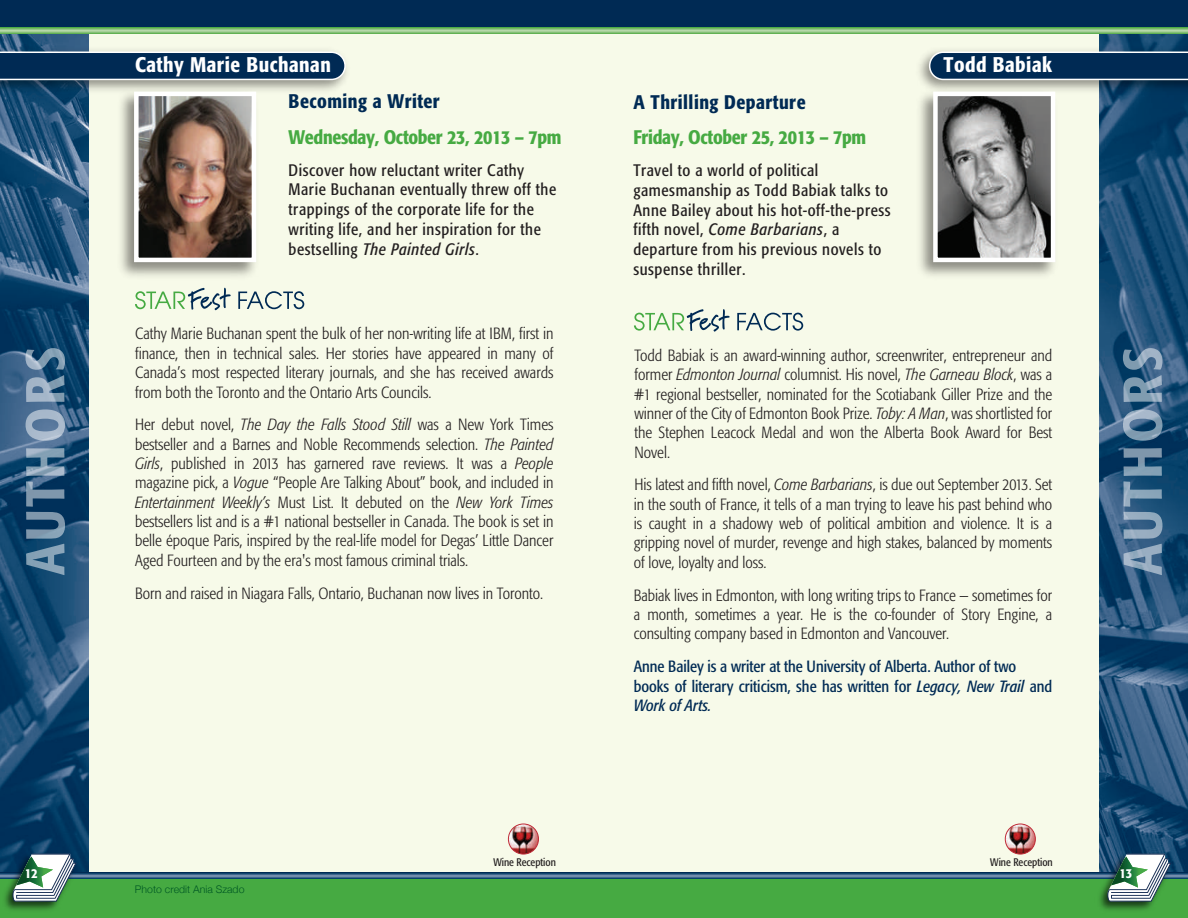
<style>
.page{position:relative;width:1188px;height:918px;background:#fff}
.page>*{position:absolute;margin:0;border:0;box-sizing:border-box;transform-origin:0 0}
.t1{font:500 condensed 21px "Formata";letter-spacing:.025em;color:#fff}
.t2{font:500 condensed 19.5px "Formata";letter-spacing:-.015em;color:#46aa42}
.t3{font:500 condensed 19.5px "Formata";letter-spacing:.025em;color:#002a54}
.t4{font:condensed 16.5px/19.8px "Formata";letter-spacing:.035em;color:#231f20}
.t5{font:300 condensed 16.2px/19.4px "Formata";color:#231f20;text-align:justify}
.t6{font:condensed 16.2px/19.4px "Formata";color:#002a54}
.t7{font:500 condensed 13.5px "Formata";color:#fff}
.t8{font:condensed 10.95px "Formata";color:#231f20}
.t9{font:300 10.5px "Helvetica Neue";color:#005924}
.s1{font-style:italic}
</style>
<div class="page">
<div style="left:89px;top:27px;width:1010px;height:850px;background:#f7fae9"></div>
<img style="left:1099px;top:33px;width:89px;height:839px">
<img style="left:0;top:33px;width:89px;height:839px">
<div style="left:0;top:0;width:1188px;height:27px;background:#002a54"></div>
<div style="left:0;top:878px;width:1188px;height:40px;background:#46aa42"></div>
<svg style="left:81px;top:872px;width:1107px;height:7px;background:#355e84"></svg>
<svg style="left:0;top:27px;width:1188px;height:6px;background:#88c27c"></svg>
<img style="left:0;top:43px;width:347px;height:55px">
<svg style="left:0;top:52px;width:346px;height:28px;background:#123960"></svg>
<svg style="left:301px;top:291px;width:3px;height:18px"></svg>
<img style="left:72px;top:74px;width:229px;height:236px">
<img style="left:139px;top:97px;width:112px;height:160px">
<div style="left:134px;top:92px;width:122px;height:170px;border:4px solid #fff"></div>
<svg style="left:25px;top:348px;width:40px;height:227px;background:#587a98"></svg>
<svg style="left:1123px;top:348px;width:39px;height:227px;background:#5a7d9b"></svg>
<img style="left:919px;top:43px;width:269px;height:55px">
<svg style="left:929px;top:52px;width:259px;height:28px;background:#11385f"></svg>
<img style="left:919px;top:72px;width:224px;height:350px">
<img style="left:938px;top:97px;width:112px;height:160px">
<div style="left:933px;top:92px;width:122px;height:170px;border:4px solid #fff"></div>
<svg style="left:634px;top:309px;width:96px;height:23px"></svg>
<svg style="left:737px;top:313px;width:66px;height:18px"></svg>
<img style="left:508px;top:824px;width:30px;height:30px;border-radius:15px">
<div style="left:508px;top:824px;width:31px;height:30px;border:1px solid #bf2b37;border-radius:50%"></div>
<img style="left:1005px;top:824px;width:30px;height:30px;border-radius:15px">
<div style="left:1005px;top:824px;width:30px;height:30px;border:1px solid #bf2b37;border-radius:50%"></div>
<img style="left:0;top:849px;width:81px;height:61px">
<svg style="left:12px;top:854px;width:64px;height:48px"></svg>
<img style="left:1094px;top:849px;width:82px;height:61px">
<svg style="left:1107px;top:854px;width:64px;height:48px"></svg>
<p class="t1" style="left:135px;top:52px;width:197px">Cathy Marie Buchanan</p>
<p class="t3" style="left:289px;top:90px;width:153px">Becoming a Writer</p>
<p class="t2" style="left:289px;top:125px;width:274px">Wednesday, October 23, 2013 – 7pm</p>
<p class="t4" style="left:289px;top:160px;width:269px">Discover how reluctant writer Cathy Marie Buchanan eventually threw off the trappings of the corporate life for the writing life, and her inspiration for the bestselling <span class="s1">The Painted Girls</span>.</p>
<p class="t5" style="left:135px;top:324px;width:420px">Cathy Marie Buchanan spent the bulk of her non-writing life at IBM, first in finance, then in technical sales. Her stories have appeared in many of Canada’s most respected literary journals, and she has received awards from both the Toronto and the Ontario Arts Councils.</p>
<p class="t5" style="left:135px;top:415px;width:420px">Her debut novel, <span class="s1">The Day the Falls Stood Still</span> was a New York Times bestseller and a Barnes and Noble Recommends selection. <span class="s1">The Painted Girls</span>, published in 2013 has garnered rave reviews. It was a <span class="s1">People </span>magazine pick, a <span class="s1">Vogue</span> “People Are Talking About” book, and included in <span class="s1">Entertainment Weekly’s</span> Must List. It debuted on the <span class="s1">New York Times </span>bestsellers list and is a #1 national bestseller in Canada. The book is set in belle époque Paris, inspired by the real-life model for Degas’ Little Dancer Aged Fourteen and by the era's most famous criminal trials.</p>
<p class="t5" style="left:135px;top:584px;width:410px">Born and raised in Niagara Falls, Ontario, Buchanan now lives in Toronto.</p>
<p class="t3" style="left:633px;top:90px;width:174px">A Thrilling Departure</p>
<p class="t2" style="left:633px;top:125px;width:234px">Friday, October 25, 2013 – 7pm</p>
<p class="t4" style="left:633px;top:160px;width:259px">Travel to a world of political gamesmanship as Todd Babiak talks to<br>Anne Bailey about his hot-off-the-press fifth novel, <span class="s1">Come Barbarians</span>, a departure from his previous novels to suspense thriller.</p>
<p class="t1" style="left:944px;top:52px;width:110px">Todd Babiak</p>
<p class="t5" style="left:634px;top:346px;width:419px">Todd Babiak is an award-winning author, screenwriter, entrepreneur and former <span class="s1">Edmonton Journal</span> columnist. His novel, <span class="s1">The Garneau Block</span>, was a #1 regional bestseller, nominated for the Scotiabank Giller Prize and the winner of the City of Edmonton Book Prize. <span class="s1">Toby: A Man</span>, was shortlisted for the Stephen Leacock Medal and won the Alberta Book Award for Best Novel.</p>
<p class="t5" style="left:634px;top:475px;width:420px">His latest and fifth novel, <span class="s1">Come Barbarians</span>, is due out September 2013. Set in the south of France, it tells of a man trying to leave his past behind who is caught in a shadowy web of political ambition and violence. It is a gripping novel of murder, revenge and high stakes, balanced by moments of love, loyalty and loss.</p>
<p class="t5" style="left:634px;top:586px;width:420px">Babiak lives in Edmonton, with long writing trips to France — sometimes for a month, sometimes a year. He is the co-founder of Story Engine, a consulting company based in Edmonton and Vancouver.</p>
<p class="t6" style="left:634px;top:657px;width:420px">Anne Bailey is a writer at the University of Alberta. Author of two books of literary criticism, she has written for <span class="s1">Legacy, New Trail</span> and<br><span class="s1">Work of Arts.</span></p>
<p class="t8" style="left:493px;top:855px;width:64px">Wine Reception</p>
<p class="t8" style="left:990px;top:855px;width:64px">Wine Reception</p>
<p class="t7" style="left:25px;top:865px;width:14px">12</p>
<p class="t7" style="left:1119px;top:865px;width:14px">13</p>
<p class="t9" style="left:135px;top:881px;width:111px">Photo credit Ania Szado</p>
</div>
